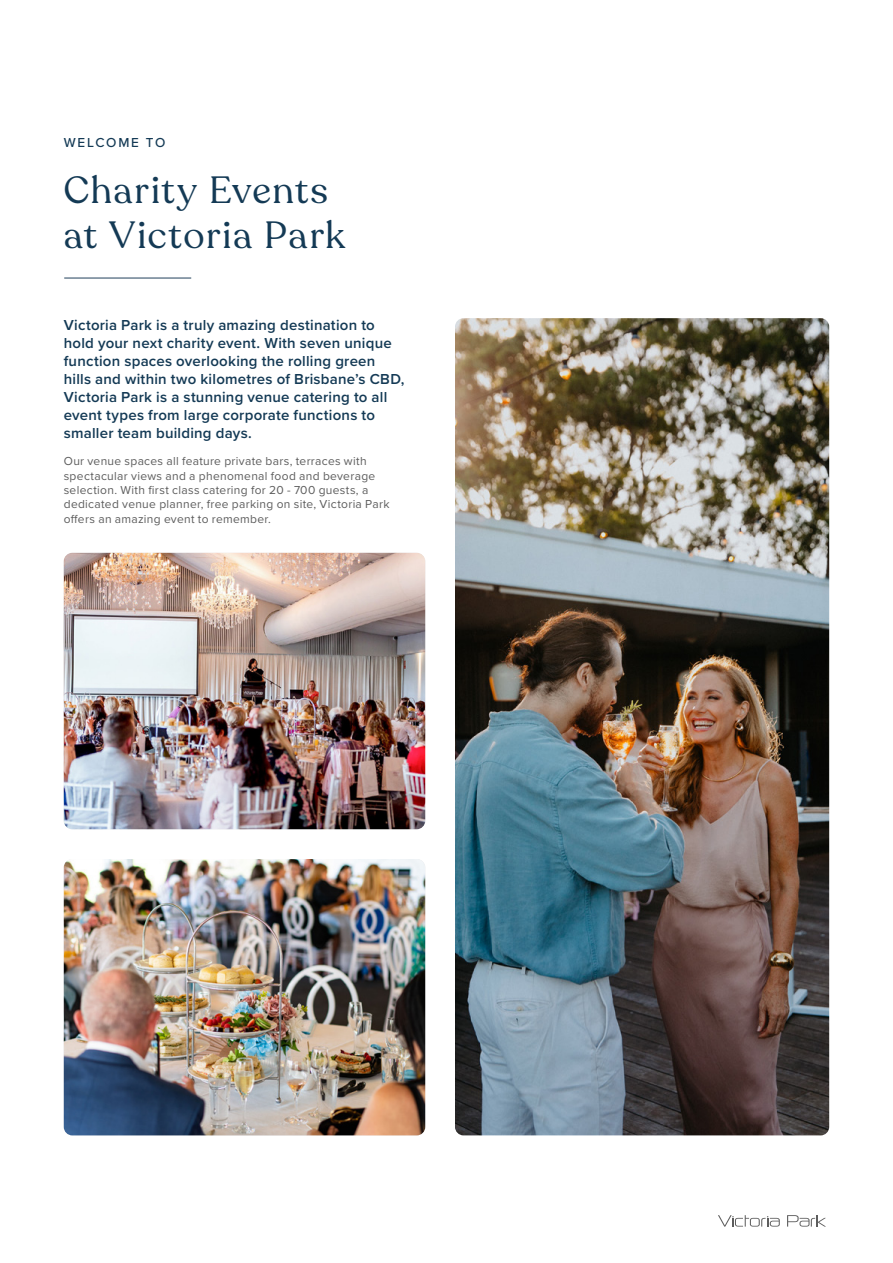
<style>
.page{position:relative;width:893px;height:1263px;background:#fff}
.page>*{position:absolute;margin:0;border:0;box-sizing:border-box;transform-origin:0 0}
.t1{font:37.5px/45px "Recoleta";letter-spacing:.04em;color:#143a55}
.t2{font:600 15px/18px "Proxima Nova";letter-spacing:.015em;color:#143a55}
.t3{font:500 13.5px "Proxima Nova";letter-spacing:.13em;color:#143a55}
.t4{font:12px/14.4px "Proxima Nova";letter-spacing:.025em;color:#5d5d5d}
</style>
<div class="page">
<svg style="left:718px;top:1215px;width:62px;height:12px"></svg>
<svg style="left:787px;top:1215px;width:39px;height:11px"></svg>
<img style="left:64px;top:859px;width:361px;height:276px">
<img style="left:64px;top:553px;width:361px;height:276px">
<img style="left:455px;top:318px;width:374px;height:817px">
<hr style="left:64px;top:278px;width:127px;height:1px;background:#21405a">
<p class="t3" style="left:64px;top:132px;width:103px">WELCOME TO</p>
<h1 class="t1" style="left:64px;top:168px;width:283px">Charity Events at Victoria Park</h1>
<p class="t2" style="left:64px;top:316px;width:342px">Victoria Park is a truly amazing destination to hold your next charity event. With seven unique function spaces overlooking the rolling green hills and within two kilometres of Brisbane’s CBD, Victoria Park is a stunning venue catering to all event types from large corporate functions to smaller team building days.</p>
<p class="t4" style="left:64px;top:453px;width:327px">Our venue spaces all feature private bars, terraces with spectacular views and a phenomenal food and beverage selection. With first class catering for 20 - 700 guests, a dedicated venue planner, free parking on site, Victoria Park offers an amazing event to remember.</p>
</div>
